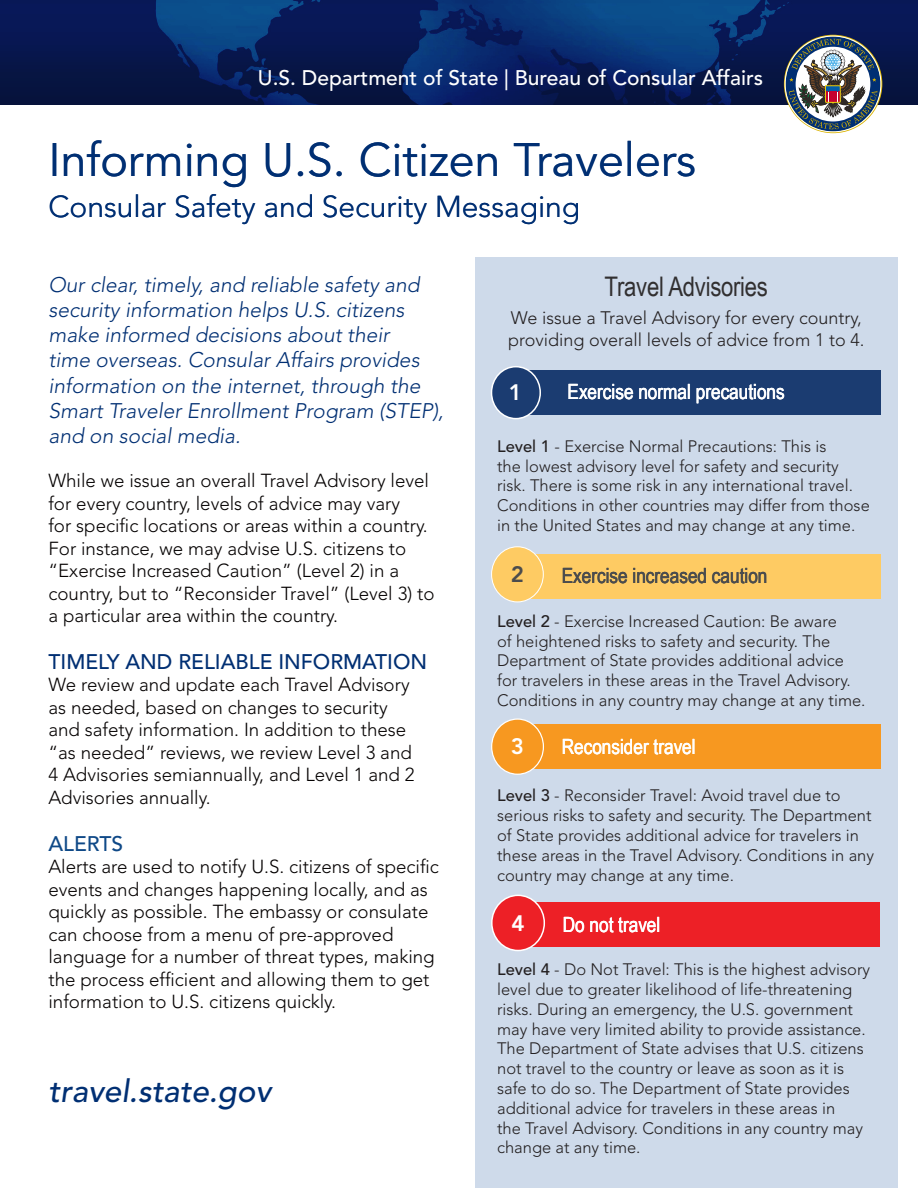
<style>
.page{position:relative;width:918px;height:1188px;background:#fff}
.page>*{position:absolute;margin:0;border:0;box-sizing:border-box;transform-origin:0 0}
.t1{font:46.5px "Avenir";color:#002f73}
.t2{font:italic 500 31.5px "Avenir";color:#002f73}
.t3{font:300 30px "Avenir";color:#002f73}
.t4{font:27px "Arial Narrow";letter-spacing:-.01em;color:#312f30}
.t5{font:800 22.2px "Avenir";color:#fff}
.t6{font:800 22.2px "Avenir";color:#4b4c4d}
.t7{font:italic 300 21px/25.2px "Avenir";color:#002f73}
.t8{font:21px "Arial Narrow";color:#fff}
.t9{font:500 21px "Avenir";color:#fff}
.t10{font:500 21px "Avenir";color:#002f73}
.t11{font:21px "Arial Narrow";color:#4b4c4d}
.t12{font:500 21px "Avenir";color:#0f4987}
.t13{font:300 18.75px/22.5px "Avenir";color:#040101}
.t14{font:300 18px/21.6px "Avenir";color:#231f20}
.t15{font:300 16.5px/19.8px "Avenir";color:#231f20}
.s1{font-weight:500}
</style>
<div class="page">
<div style="left:475px;top:257px;width:423px;height:931px;background:#cedaea"></div>
<div style="left:525px;top:370px;width:356px;height:44px;background:#1b3c71"></div>
<div style="left:492px;top:367px;width:48px;height:52px;background:#1b3c71;border-radius:50%"></div>
<div style="left:491px;top:366px;width:50px;height:53px;border:2px solid #fff;border-radius:50%"></div>
<div style="left:525px;top:554px;width:356px;height:44px;background:#fecb63"></div>
<div style="left:492px;top:547px;width:51px;height:55px;background:#fecb63;border-radius:50%"></div>
<div style="left:491px;top:546px;width:53px;height:56px;border:1px solid #fff;border-radius:50%"></div>
<div style="left:525px;top:725px;width:356px;height:44px;background:#f79820"></div>
<div style="left:492px;top:719px;width:51px;height:55px;background:#f79820;border-radius:50%"></div>
<div style="left:491px;top:718px;width:53px;height:57px;border:1px solid #fff;border-radius:50%"></div>
<div style="left:525px;top:903px;width:355px;height:44px;background:#ed2026"></div>
<div style="left:492px;top:895px;width:52px;height:56px;background:#ed2026;border-radius:50%"></div>
<div style="left:491px;top:895px;width:54px;height:56px;border:2px solid #fff;border-radius:50%"></div>
<svg style="left:0;top:0;width:918px;height:105px;background:#08235d"></svg>
<img style="left:789px;top:39px;width:88px;height:90px">
<p class="t9" style="left:258px;top:66px;width:507px">U.S. Department of State | Bureau of Consular Affairs</p>
<p class="t1" style="left:48px;top:134px;width:649px">Informing U.S. Citizen Travelers</p>
<p class="t3" style="left:48px;top:189px;width:533px">Consular Safety and Security Messaging</p>
<p class="t7" style="left:48px;top:272px;width:397px">Our clear, timely, and reliable safety and security information helps U.S. citizens make informed decisions about their<br>time overseas. Consular Affairs provides information on the internet, through the Smart Traveler Enrollment Program (STEP), and on social media.</p>
<p class="t13" style="left:48px;top:469px;width:388px">While we issue an overall Travel Advisory level for every country, levels of advice may vary<br>for specific locations or areas within a country.<br>For instance, we may advise U.S. citizens to “Exercise Increased Caution” (Level 2) in a country, but to “Reconsider Travel” (Level 3) to a particular area within the country.</p>
<p class="t10" style="left:48px;top:650px;width:380px">TIMELY AND RELIABLE INFORMATION</p>
<p class="t13" style="left:48px;top:674px;width:368px">We review and update each Travel Advisory as needed, based on changes to security and safety information. In addition to these “as needed” reviews, we review Level 3 and 4 Advisories semiannually, and Level 1 and 2<br>Advisories annually.</p>
<p class="t12" style="left:48px;top:831px;width:76px">ALERTS</p>
<p class="t13" style="left:48px;top:856px;width:392px">Alerts are used to notify U.S. citizens of specific events and changes happening locally, and as quickly as possible. The embassy or consulate can choose from a menu of pre-approved language for a number of threat types, making the process efficient and allowing them to get information to U.S. citizens quickly.</p>
<p class="t2" style="left:48px;top:1073px;width:224px">travel.state.gov</p>
<p class="t4" style="left:605px;top:266px;width:165px">Travel Advisories</p>
<p class="t14" style="left:508px;top:307px;width:358px">We issue a Travel Advisory for every country, providing overall levels of advice from 1 to 4.</p>
<p class="t5" style="left:509px;top:379px;width:15px">1</p>
<p class="t15" style="left:497px;top:436px;width:374px"><span class="s1">Level 1</span> - Exercise Normal Precautions: This is<br>the lowest advisory level for safety and security risk. There is some risk in any international travel.<br>Conditions in other countries may differ from those in the United States and may change at any time.</p>
<p class="t6" style="left:511px;top:562px;width:15px">2</p>
<p class="t8" style="left:568px;top:376px;width:219px">Exercise normal precautions</p>
<p class="t11" style="left:562px;top:561px;width:207px">Exercise increased caution</p>
<p class="t15" style="left:497px;top:611px;width:370px"><span class="s1">Level 2</span> - Exercise Increased Caution: Be aware<br>of heightened risks to safety and security. The Department of State provides additional advice for travelers in these areas in the Travel Advisory.<br>Conditions in any country may change at any time.</p>
<p class="t5" style="left:511px;top:733px;width:15px">3</p>
<p class="t8" style="left:562px;top:731px;width:135px">Reconsider travel</p>
<p class="t15" style="left:497px;top:786px;width:378px"><span class="s1">Level 3</span> - Reconsider Travel: Avoid travel due to serious risks to safety and security. The Department of State provides additional advice for travelers in these areas in the Travel Advisory. Conditions in any country may change at any time.</p>
<p class="t5" style="left:511px;top:910px;width:15px">4</p>
<p class="t8" style="left:563px;top:909px;width:99px">Do not travel</p>
<p class="t15" style="left:497px;top:960px;width:374px"><span class="s1">Level 4</span> - Do Not Travel: This is the highest advisory level due to greater likelihood of life-threatening risks. During an emergency, the U.S. government may have very limited ability to provide assistance.<br>The Department of State advises that U.S. citizens not travel to the country or leave as soon as it is safe to do so. The Department of State provides additional advice for travelers in these areas in<br>the Travel Advisory. Conditions in any country may change at any time.</p>
</div>
